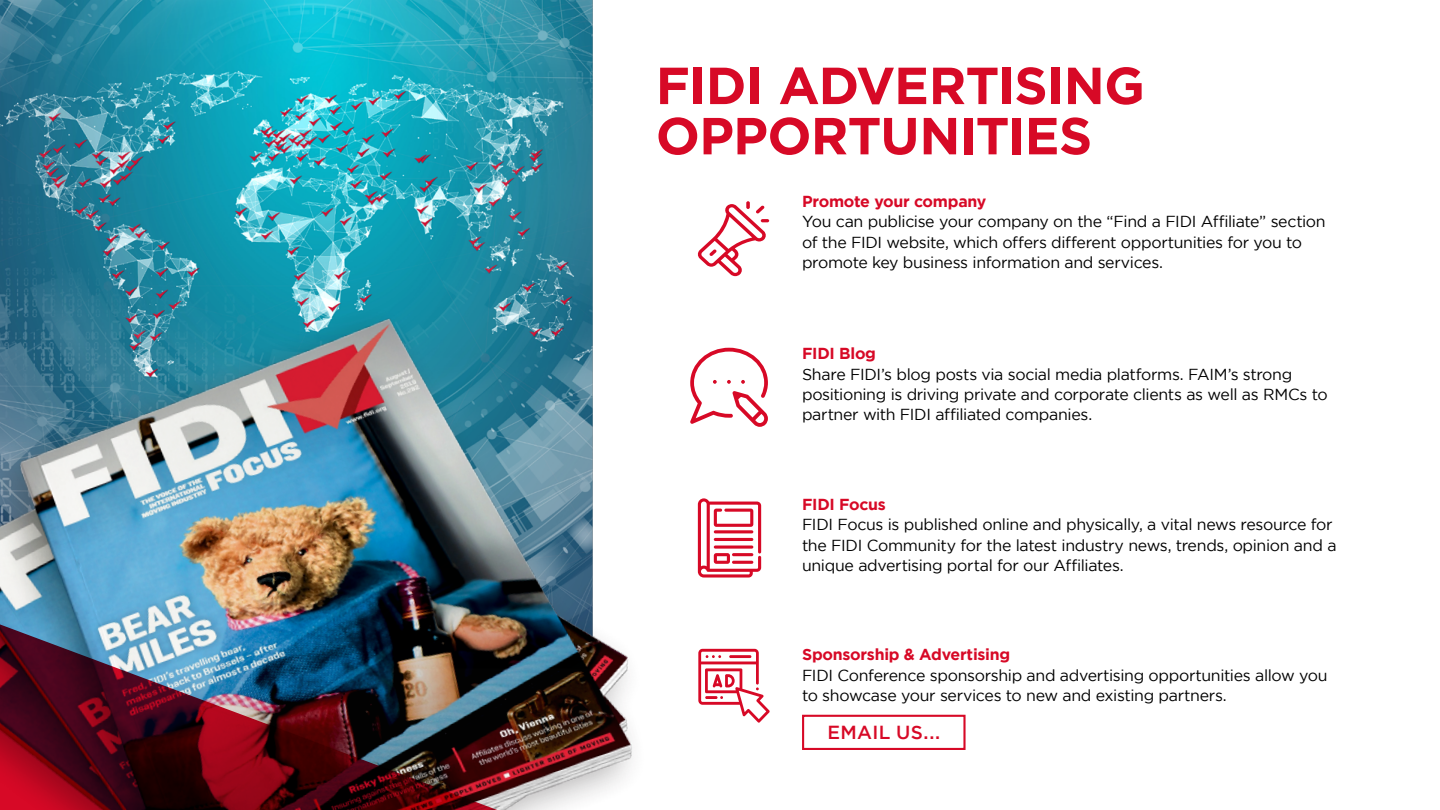
<style>
.page{position:relative;width:1440px;height:810px;background:#fff}
.page>*{position:absolute;margin:0;border:0;box-sizing:border-box;transform-origin:0 0}
.t1{font:700 52.05px/50.2px "Gotham";letter-spacing:-.015em;color:#d70926}
.t2{font:500 18.9px "Gotham";letter-spacing:.02em;color:#d70926}
.t3{font:15.9px/20.2px "Gotham";letter-spacing:-.02em;color:#000}
.t4{font:700 15.9px "Gotham";letter-spacing:-.015em;color:#d70926}
</style>
<div class="page">
<img style="left:0;top:0;width:593px;height:81px">
<img style="left:0;top:81px;width:633px;height:721px">
<img style="left:0;top:612px;width:570px;height:198px">
<div style="left:802px;top:715px;width:164px;height:35px;border:2px solid #d70926"></div>
<svg style="left:698px;top:498px;width:63px;height:80px"></svg>
<svg style="left:698px;top:649px;width:72px;height:74px"></svg>
<svg style="left:697px;top:201px;width:72px;height:75px"></svg>
<svg style="left:690px;top:348px;width:78px;height:79px"></svg>
<h1 class="t1" style="left:656px;top:59px;width:491px">FIDI ADVERTISING<br>OPPORTUNITIES</h1>
<p class="t4" style="left:802px;top:192px;width:186px">Promote your company</p>
<p class="t3" style="left:802px;top:211px;width:525px">You can publicise your company on the “Find a FIDI Affiliate” section of the FIDI website, which offers different opportunities for you to promote key business information and services.</p>
<p class="t4" style="left:802px;top:345px;width:76px">FIDI Blog</p>
<p class="t3" style="left:802px;top:364px;width:527px">Share FIDI’s blog posts via social media platforms. FAIM’s strong positioning is driving private and corporate clients as well as RMCs to partner with FIDI affiliated companies.</p>
<p class="t4" style="left:802px;top:495px;width:85px">FIDI Focus</p>
<p class="t3" style="left:802px;top:514px;width:536px">FIDI Focus is published online and physically, a vital news resource for the FIDI Community for the latest industry news, trends, opinion and a unique advertising portal for our Affiliates.</p>
<p class="t4" style="left:802px;top:646px;width:210px">Sponsorship &amp; Advertising</p>
<p class="t3" style="left:802px;top:665px;width:527px">FIDI Conference sponsorship and advertising opportunities allow you to showcase your services to new and existing partners.</p>
<p class="t2" style="left:827px;top:722px;width:114px">EMAIL US...</p>
</div>
